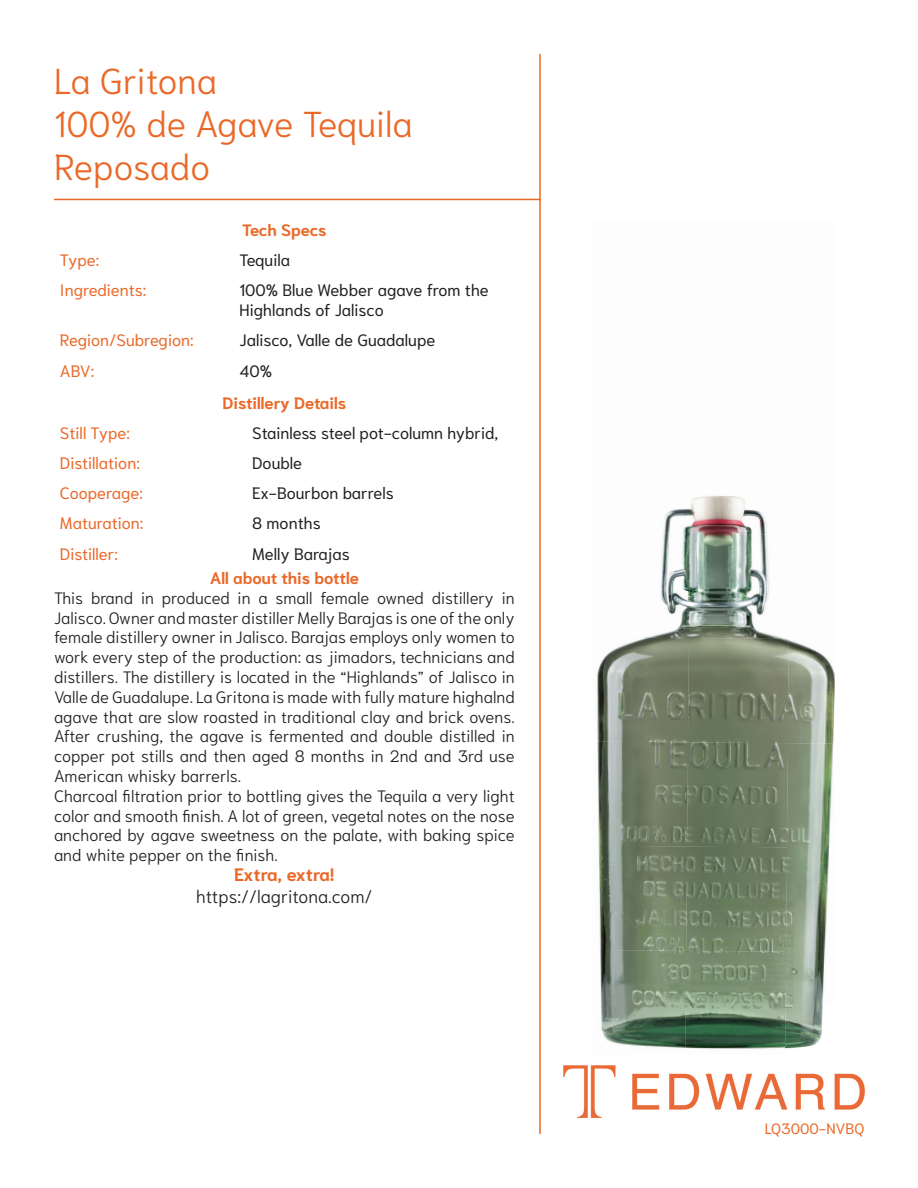
<style>
.page{position:relative;width:918px;height:1188px;background:#fff}
.page>*{position:absolute;margin:0;border:0;box-sizing:border-box;transform-origin:0 0}
.t1{font:300 36px/43.2px "Niramit";color:#ea6929}
.t2{font:300 18px "Niramit";color:#231f20}
.t3{font:700 18px "Niramit";letter-spacing:-.015em;color:#ea6929}
.t4{font:300 16.5px/19.8px "Niramit";color:#231f20}
.t5{font:16.5px/19.8px "Niramit";color:#231f20}
.t6{font:16.5px "Niramit";color:#ea6929}
.t7{font:700 16.5px "Niramit";color:#ea6929}
.t8{font:700 16.5px "Niramit";letter-spacing:-.025em;color:#ea6929}
.t9{font:15px "Niramit";color:#ea6929}
</style>
<div class="page">
<hr style="left:539px;top:54px;width:2px;height:1080px;background:#ea6929">
<hr style="left:54px;top:199px;width:487px;height:1px;background:#ea6929">
<img style="left:563px;top:1066px;width:301px;height:51px">
<img style="left:663px;top:496px;width:104px;height:37px">
<img style="left:789px;top:640px;width:46px;height:103px">
<img style="left:649px;top:533px;width:130px;height:104px">
<img style="left:597px;top:637px;width:192px;height:106px">
<img style="left:597px;top:741px;width:191px;height:105px">
<img style="left:785px;top:743px;width:49px;height:306px">
<img style="left:598px;top:846px;width:189px;height:106px">
<img style="left:598px;top:950px;width:188px;height:99px">
<h1 class="t1" style="left:54px;top:59px;width:360px">La Gritona<br>100% de Agave Tequila<br>Reposado</h1>
<p class="t8" style="left:242px;top:221px;width:86px">Tech Specs</p>
<p class="t6" style="left:60px;top:246px;width:41px">Type:</p>
<p class="t5" style="left:240px;top:250px;width:52px">Tequila</p>
<p class="t6" style="left:60px;top:276px;width:88px">Ingredients:</p>
<p class="t5" style="left:240px;top:280px;width:251px">100% Blue Webber agave from the<br>Highlands of Jalisco</p>
<p class="t6" style="left:60px;top:327px;width:135px">Region/Subregion:</p>
<p class="t5" style="left:240px;top:330px;width:197px">Jalisco, Valle de Guadalupe</p>
<p class="t6" style="left:60px;top:357px;width:36px">ABV:</p>
<p class="t5" style="left:240px;top:361px;width:34px">40%</p>
<p class="t7" style="left:223px;top:393px;width:125px">Distillery Details</p>
<p class="t6" style="left:60px;top:419px;width:72px">Still Type:</p>
<p class="t5" style="left:252px;top:423px;width:247px">Stainless steel pot-column hybrid,</p>
<p class="t6" style="left:60px;top:449px;width:81px">Distillation:</p>
<p class="t5" style="left:252px;top:453px;width:51px">Double</p>
<p class="t6" style="left:60px;top:479px;width:84px">Cooperage:</p>
<p class="t5" style="left:252px;top:483px;width:143px">Ex-Bourbon barrels</p>
<p class="t6" style="left:60px;top:510px;width:85px">Maturation:</p>
<p class="t5" style="left:252px;top:514px;width:70px">8 months</p>
<p class="t6" style="left:60px;top:540px;width:59px">Distiller:</p>
<p class="t5" style="left:252px;top:544px;width:99px">Melly Barajas</p>
<p class="t7" style="left:210px;top:569px;width:151px">All about this bottle</p>
<p class="t4" style="left:54px;top:588px;width:462px">This brand in produced in a small female owned distillery in Jalisco. Owner and master distiller Melly Barajas is one of the only female distillery owner in Jalisco. Barajas employs only women to work every step of the production: as jimadors, technicians and distillers. The distillery is located in the “Highlands” of Jalisco in Valle de Guadalupe. La Gritona is made with fully mature highalnd agave that are slow roasted in traditional clay and brick ovens.<br>After crushing, the agave is fermented and double distilled in copper pot stills and then aged 8 months in 2nd and 3rd use American whisky barrerls.<br>Charcoal filtration prior to bottling gives the Tequila a very light color and smooth finish. A lot of green, vegetal notes on the nose anchored by agave sweetness on the palate, with baking spice and white pepper on the finish.</p>
<p class="t3" style="left:234px;top:864px;width:102px">Extra, extra!</p>
<p class="t2" style="left:196px;top:881px;width:178px">https://lagritona.com/</p>
<p class="t9" style="left:765px;top:1116px;width:101px">LQ3000-NVBQ</p>
</div>
